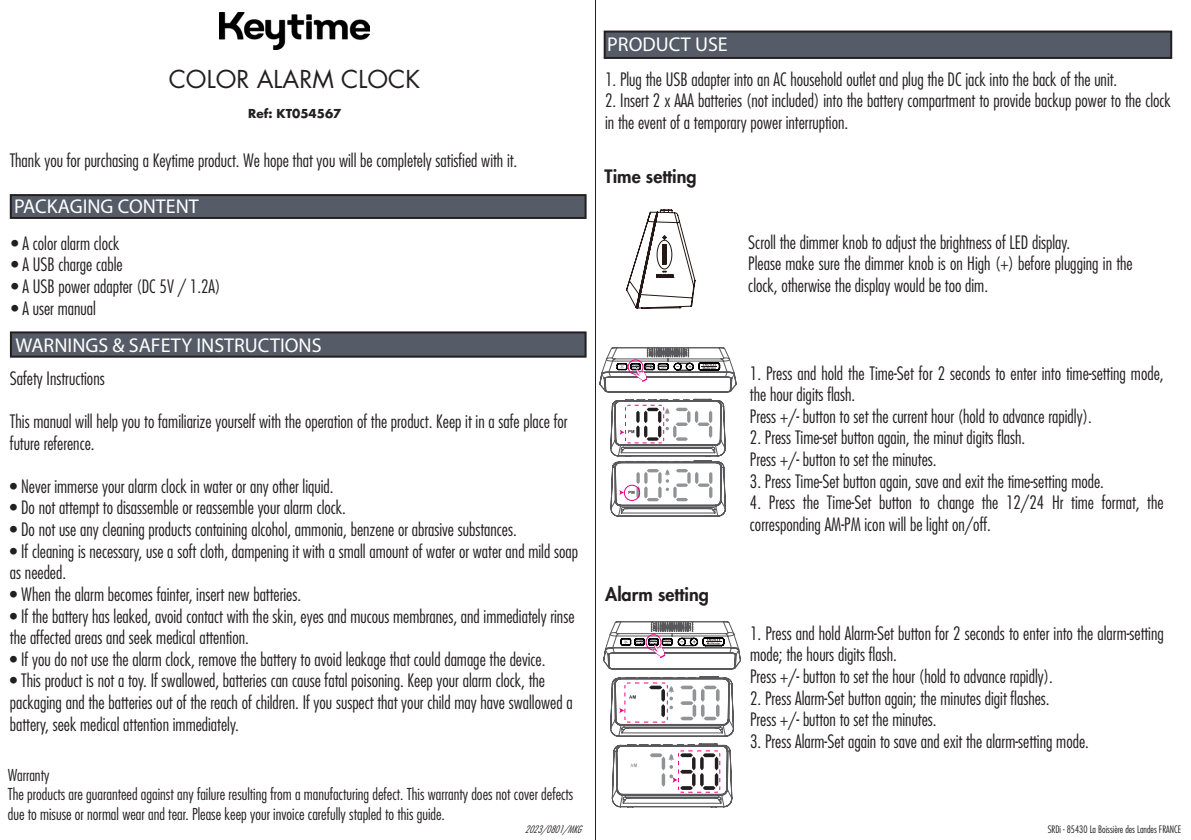
<style>
.page{position:relative;width:1191px;height:840px;background:#fff}
.page>*{position:absolute;margin:0;border:0;box-sizing:border-box;transform-origin:0 0}
.t1{font:24px "Futura Std";color:#231f20}
.t2{font:20px "Myriad Pro";color:#fff}
.t3{font:300 condensed 18px/21.6px "Futura Std";color:#231f20}
.t4{font:800 18px "Futura Std";color:#231f20}
.t5{font:300 condensed 16px/19.2px "Futura Std";color:#231f20}
.t6{font:700 12px "Futura Std";color:#231f20}
.t7{font:300 condensed 10px "Futura Std";color:#231f20}
.t8{font:italic 300 condensed 10px "Futura Std";color:#231f20}
</style>
<div class="page">
<div style="left:11px;top:332px;width:574px;height:24px;background:#555b67"></div>
<div style="left:10px;top:331px;width:576px;height:26px;border:2px solid #231f20"></div>
<div style="left:11px;top:195px;width:574px;height:23px;background:#555b67"></div>
<div style="left:10px;top:194px;width:576px;height:25px;border:2px solid #231f20"></div>
<img style="left:220px;top:13px;width:149px;height:36px">
<hr style="left:595px;top:0;width:1px;height:839px;background:#231f20">
<div style="left:604px;top:32px;width:567px;height:26px;background:#555b67"></div>
<div style="left:603px;top:31px;width:569px;height:28px;border:2px solid #231f20"></div>
<svg style="left:626px;top:209px;width:69px;height:100px"></svg>
<svg style="left:599px;top:347px;width:138px;height:170px"></svg>
<svg style="left:603px;top:621px;width:138px;height:187px"></svg>
<p class="t1" style="left:169px;top:64px;width:253px">COLOR ALARM CLOCK</p>
<p class="t6" style="left:248px;top:105px;width:95px">Ref: KT054567</p>
<p class="t3" style="left:10px;top:149px;width:509px">Thank you for purchasing a Keytime product. We hope that you will be completely satisfied with it.</p>
<p class="t2" style="left:14px;top:194px;width:186px">PACKAGING CONTENT</p>
<p class="t3" style="left:11px;top:232px;width:110px">• A color alarm clock</p>
<p class="t3" style="left:11px;top:254px;width:113px">• A USB charge cable</p>
<p class="t3" style="left:11px;top:275px;width:211px">• A USB power adapter (DC 5V / 1.2A)</p>
<p class="t3" style="left:11px;top:297px;width:86px">• A user manual</p>
<p class="t2" style="left:16px;top:333px;width:307px">WARNINGS &amp; SAFETY INSTRUCTIONS</p>
<p class="t3" style="left:10px;top:367px;width:96px">Safety Instructions</p>
<p class="t3" style="left:10px;top:410px;width:559px">This manual will help you to familiarize yourself with the operation of the product. Keep it in a safe place for future reference.</p>
<p class="t3" style="left:10px;top:475px;width:325px">• Never immerse your alarm clock in water or any other liquid.</p>
<p class="t3" style="left:10px;top:496px;width:337px">• Do not attempt to disassemble or reassemble your alarm clock.</p>
<p class="t3" style="left:10px;top:518px;width:508px">• Do not use any cleaning products containing alcohol, ammonia, benzene or abrasive substances.</p>
<p class="t3" style="left:10px;top:540px;width:569px">• If cleaning is necessary, use a soft cloth, dampening it with a small amount of water or water and mild soap as needed.</p>
<p class="t3" style="left:10px;top:583px;width:293px">• When the alarm becomes fainter, insert new batteries.</p>
<p class="t3" style="left:10px;top:604px;width:566px">• If the battery has leaked, avoid contact with the skin, eyes and mucous membranes, and immediately rinse the affected areas and seek medical attention.</p>
<p class="t3" style="left:10px;top:648px;width:537px">• If you do not use the alarm clock, remove the battery to avoid leakage that could damage the device.</p>
<p class="t3" style="left:10px;top:669px;width:564px">• This product is not a toy. If swallowed, batteries can cause fatal poisoning. Keep your alarm clock, the packaging and the batteries out of the reach of children. If you suspect that your child may have swallowed a battery, seek medical attention immediately.</p>
<p class="t5" style="left:8px;top:765px;width:43px">Warranty</p>
<p class="t5" style="left:8px;top:784px;width:567px">The products are guaranteed against any failure resulting from a manufacturing defect. This warranty does not cover defects due to misuse or normal wear and tear. Please keep your invoice carefully stapled to this guide.</p>
<p class="t8" style="left:525px;top:822px;width:62px">2023/0801/MKG</p>
<p class="t2" style="left:607px;top:32px;width:122px">PRODUCT USE</p>
<p class="t3" style="left:605px;top:68px;width:514px">1. Plug the USB adapter into an AC household outlet and plug the DC jack into the back of the unit.</p>
<p class="t3" style="left:605px;top:90px;width:567px">2. Insert 2 x AAA batteries (not included) into the battery compartment to provide backup power to the clock in the event of a temporary power interruption.</p>
<p class="t4" style="left:604px;top:165px;width:93px">Time setting</p>
<p class="t4" style="left:605px;top:582px;width:105px">Alarm setting</p>
<p class="t3" style="left:748px;top:231px;width:323px">Scroll the dimmer knob to adjust the brightness of LED display.</p>
<p class="t3" style="left:748px;top:253px;width:386px">Please make sure the dimmer knob is on High (+) before plugging in the clock, otherwise the display would be too dim.</p>
<p class="t3" style="left:750px;top:362px;width:415px">1. Press and hold the Time-Set for 2 seconds to enter into time-setting mode, the hour digits flash.</p>
<p class="t3" style="left:750px;top:405px;width:343px">Press +/- button to set the current hour (hold to advance rapidly).</p>
<p class="t3" style="left:750px;top:427px;width:277px">2. Press Time-set button again, the minut digits flash.</p>
<p class="t3" style="left:750px;top:448px;width:188px">Press +/- button to set the minutes.</p>
<p class="t3" style="left:750px;top:470px;width:355px">3. Press Time-Set button again, save and exit the time-setting mode.</p>
<p class="t3" style="left:750px;top:491px;width:415px">4. Press the Time-Set button to change the 12/24 Hr time format, the corresponding AM-PM icon will be light on/off.</p>
<p class="t3" style="left:750px;top:622px;width:415px">1. Press and hold Alarm-Set button for 2 seconds to enter into the alarm-setting mode; the hours digits flash.</p>
<p class="t3" style="left:750px;top:665px;width:304px">Press +/- button to set the hour (hold to advance rapidly).</p>
<p class="t3" style="left:750px;top:686px;width:301px">2. Press Alarm-Set button again; the minutes digit flashes.</p>
<p class="t3" style="left:750px;top:708px;width:188px">Press +/- button to set the minutes.</p>
<p class="t3" style="left:750px;top:730px;width:340px">3. Press Alarm-Set again to save and exit the alarm-setting mode.</p>
<p class="t7" style="left:1047px;top:822px;width:135px">SRDi - 85430 La Boissière des Landes FRANCE</p>
</div>
